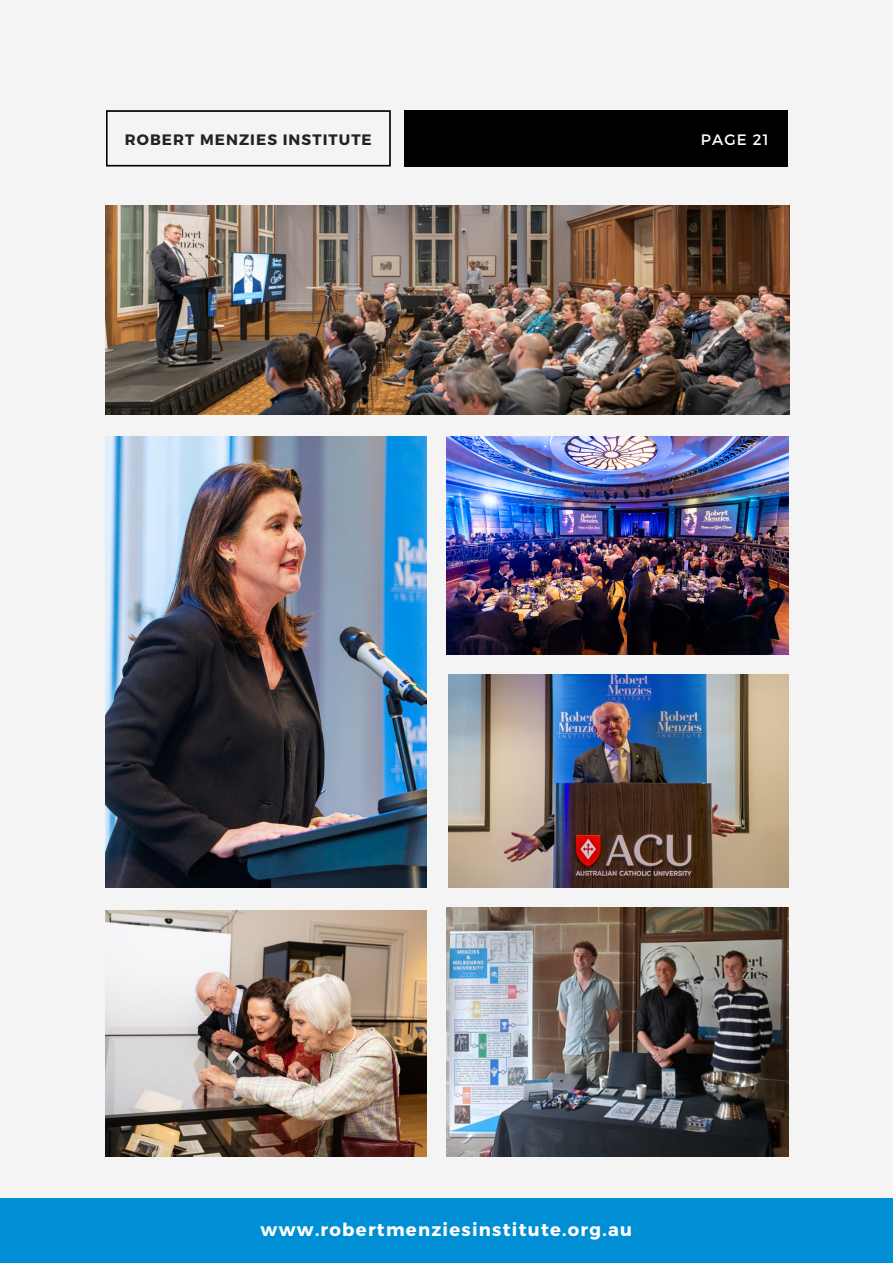
<style>
.page{position:relative;width:893px;height:1264px;background:#fff}
.page>*{position:absolute;margin:0;border:0;box-sizing:border-box;transform-origin:0 0}
.t1{font:700 18px "Montserrat";letter-spacing:.07em;color:#fff}
.t2{font:700 15.15px "Montserrat";letter-spacing:.07em;color:#222}
.t3{font:15.15px "Montserrat";letter-spacing:.07em;color:#fff}
</style>
<div class="page">
<div style="left:0;top:0;width:892px;height:1262px;background:#f4f4f4"></div>
<div style="left:0;top:1197px;width:892px;height:65px;background:#008fd5"></div>
<img style="left:106px;top:205px;width:683px;height:209px">
<img style="left:446px;top:436px;width:342px;height:218px">
<img style="left:448px;top:674px;width:340px;height:213px">
<img style="left:106px;top:910px;width:320px;height:246px">
<img style="left:106px;top:436px;width:320px;height:451px">
<img style="left:446px;top:907px;width:342px;height:249px">
<svg style="left:106px;top:110px;width:285px;height:56px"></svg>
<div style="left:404px;top:110px;width:384px;height:56px;background:#000"></div>
<p class="t2" style="left:125px;top:130px;width:248px">ROBERT MENZIES INSTITUTE</p>
<p class="t3" style="left:701px;top:130px;width:69px">PAGE 21</p>
<p class="t1" style="left:260px;top:1218px;width:373px">www.robertmenziesinstitute.org.au</p>
</div>
